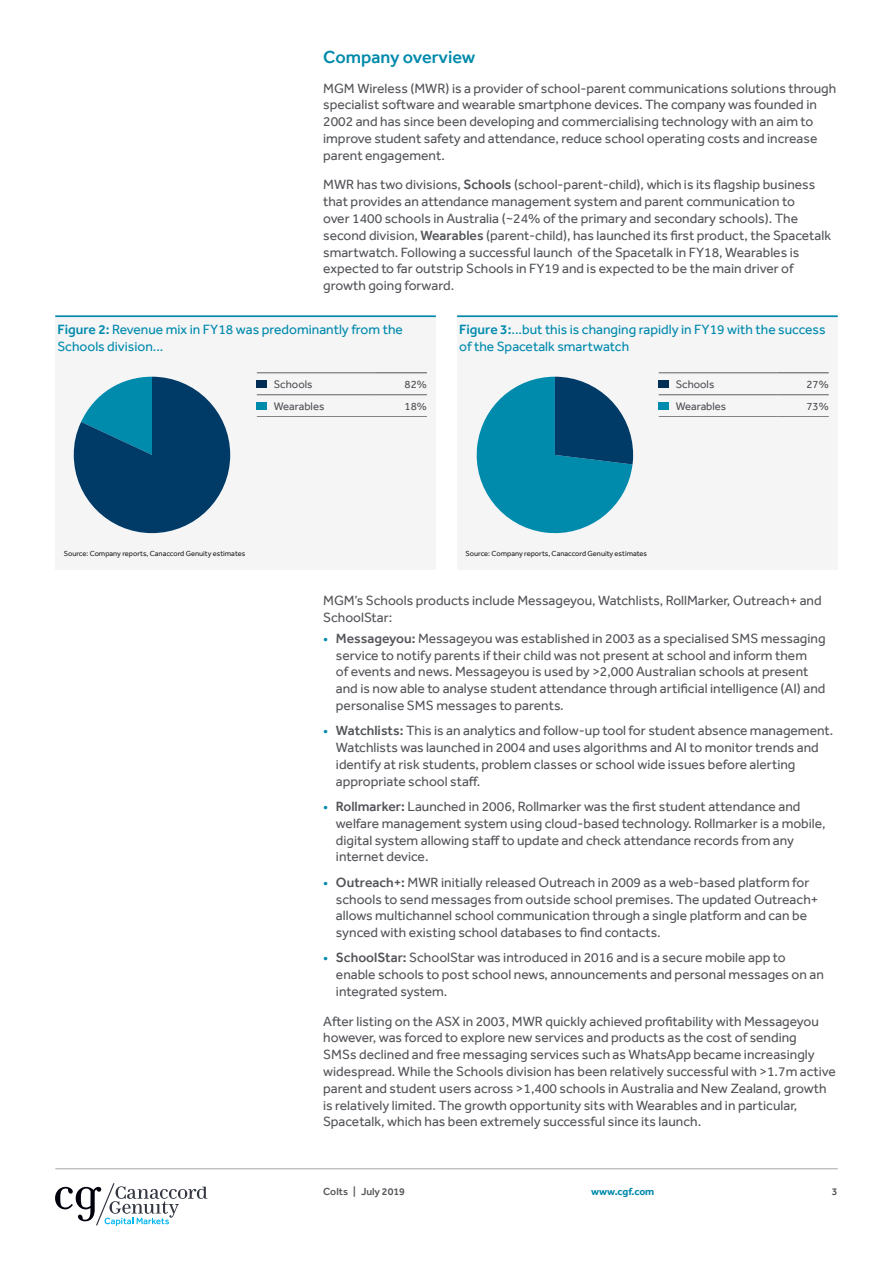
<style>
.page{position:relative;width:893px;height:1263px;background:#fff}
.page>*{position:absolute;margin:0;border:0;box-sizing:border-box;transform-origin:0 0}
.t1{font:500 18px "Effra";color:#008aac}
.Body_Text{font:13.8px/16.8px "Effra";color:#54555a}
.Body_Text-2{font:13.8px/16.8px "Effra";color:#008aac}
.t2{font:11.25px "Effra";color:#54555a}
.t3{font:500 10.5px "Effra";color:#54555a}
.t4{font:700 10.5px "Effra";color:#008aac}
.t5{font:7.5px "Effra";color:#231f20}
.s1{font-weight:500}
.s2{color:#008aac}
</style>
<div class="page">
<svg style="left:55px;top:1183px;width:152px;height:43px"></svg>
<hr style="left:55px;top:1168px;width:783px;height:1px;background:#a7a6a9">
<div style="left:55px;top:315px;width:381px;height:254px;background:#f5f5f6"></div>
<div style="left:457px;top:315px;width:381px;height:254px;background:#f5f5f6"></div>
<hr style="left:55px;top:315px;width:381px;height:2px;background:#008aac">
<hr style="left:457px;top:315px;width:381px;height:2px;background:#008aac">
<svg style="left:74px;top:377px;width:156px;height:156px"></svg>
<svg style="left:476px;top:377px;width:157px;height:157px"></svg>
<hr style="left:257px;top:373px;width:119px;height:1px;background:#64656a">
<hr style="left:257px;top:394px;width:119px;height:1px;background:#64656a">
<hr style="left:376px;top:394px;width:51px;height:1px;background:#64656a">
<hr style="left:257px;top:416px;width:119px;height:1px;background:#64656a">
<hr style="left:376px;top:416px;width:51px;height:1px;background:#64656a">
<hr style="left:376px;top:373px;width:51px;height:1px;background:#54555a">
<div style="left:257px;top:380px;width:10px;height:8px;background:#002e55"></div>
<div style="left:257px;top:402px;width:10px;height:8px;background:#008aac"></div>
<hr style="left:659px;top:373px;width:119px;height:1px;background:#64656a">
<hr style="left:659px;top:394px;width:119px;height:1px;background:#64656a">
<hr style="left:778px;top:394px;width:51px;height:1px;background:#64656a">
<hr style="left:659px;top:416px;width:119px;height:1px;background:#64656a">
<hr style="left:778px;top:416px;width:51px;height:1px;background:#64656a">
<hr style="left:778px;top:373px;width:51px;height:1px;background:#54555a">
<div style="left:659px;top:380px;width:10px;height:8px;background:#002e55"></div>
<div style="left:659px;top:402px;width:10px;height:8px;background:#008aac"></div>
<p class="t1" style="left:323px;top:46px;width:154px">Company overview</p>
<p class="Body_Text" style="left:323px;top:79px;width:515px">MGM Wireless (MWR) is a provider of school-parent communications solutions through specialist software and wearable smartphone devices. The company was founded in 2002 and has since been developing and commercialising technology with an aim to improve student safety and attendance, reduce school operating costs and increase parent engagement.</p>
<p class="Body_Text" style="left:323px;top:176px;width:509px">MWR has two divisions, <span class="s1">Schools</span> (school-parent-child), which is its flagship business that provides an attendance management system and parent communication to<br>over 1400 schools in Australia (~24% of the primary and secondary schools). The second division, <span class="s1">Wearables</span> (parent-child), has launched its first product, the Spacetalk smartwatch. Following a successful launch of the Spacetalk in FY18, Wearables is expected to far outstrip Schools in FY19 and is expected to be the main driver of growth going forward.</p>
<p class="Body_Text-2" style="left:57px;top:321px;width:347px"><span class="s1">Figure 2:</span> Revenue mix in FY18 was predominantly from the<br>Schools division...</p>
<p class="Body_Text-2" style="left:459px;top:321px;width:368px"><span class="s1">Figure 3:</span>...but this is changing rapidly in FY19 with the success of the Spacetalk smartwatch</p>
<p class="t2" style="left:274px;top:377px;width:40px">Schools</p>
<p class="t2" style="left:405px;top:377px;width:24px">82%</p>
<p class="t2" style="left:274px;top:399px;width:52px">Wearables</p>
<p class="t2" style="left:405px;top:399px;width:24px">18%</p>
<p class="t2" style="left:676px;top:377px;width:40px">Schools</p>
<p class="t2" style="left:806px;top:377px;width:24px">27%</p>
<p class="t2" style="left:676px;top:399px;width:52px">Wearables</p>
<p class="t2" style="left:806px;top:399px;width:24px">73%</p>
<p class="t5" style="left:64px;top:549px;width:183px">Source: Company reports, Canaccord Genuity estimates</p>
<p class="t5" style="left:466px;top:549px;width:183px">Source: Company reports, Canaccord Genuity estimates</p>
<p class="Body_Text" style="left:323px;top:592px;width:500px">MGM’s Schools products include Messageyou, Watchlists, RollMarker, Outreach+ and<br>SchoolStar:</p>
<p class="Body_Text" style="left:336px;top:630px;width:491px;text-indent:-13px"><span class="s2">•</span> <span class="s1">Messageyou:</span> Messageyou was established in 2003 as a specialised SMS messaging service to notify parents if their child was not present at school and inform them<br>of events and news. Messageyou is used by &gt;2,000 Australian schools at present and is now able to analyse student attendance through artificial intelligence (AI) and personalise SMS messages to parents.</p>
<p class="Body_Text" style="left:336px;top:722px;width:499px;text-indent:-13px"><span class="s2">•</span> <span class="s1">Watchlists:</span> This is an analytics and follow-up tool for student absence management.<br>Watchlists was launched in 2004 and uses algorithms and AI to monitor trends and identify at risk students, problem classes or school wide issues before alerting appropriate school staff.</p>
<p class="Body_Text" style="left:336px;top:798px;width:491px;text-indent:-13px"><span class="s2">•</span> <span class="s1">Rollmarker:</span> Launched in 2006, Rollmarker was the first student attendance and welfare management system using cloud-based technology. Rollmarker is a mobile, digital system allowing staff to update and check attendance records from any internet device.</p>
<p class="Body_Text" style="left:336px;top:874px;width:484px;text-indent:-13px"><span class="s2">•</span> <span class="s1">Outreach+:</span> MWR initially released Outreach in 2009 as a web-based platform for schools to send messages from outside school premises. The updated Outreach+ allows multichannel school communication through a single platform and can be synced with existing school databases to find contacts.</p>
<p class="Body_Text" style="left:336px;top:949px;width:489px;text-indent:-13px"><span class="s2">•</span> <span class="s1">SchoolStar:</span> SchoolStar was introduced in 2016 and is a secure mobile app to enable schools to post school news, announcements and personal messages on an integrated system.</p>
<p class="Body_Text" style="left:323px;top:1012px;width:514px">After listing on the ASX in 2003, MWR quickly achieved profitability with Messageyou however, was forced to explore new services and products as the cost of sending<br>SMSs declined and free messaging services such as WhatsApp became increasingly widespread. While the Schools division has been relatively successful with &gt;1.7m active parent and student users across &gt;1,400 schools in Australia and New Zealand, growth is relatively limited. The growth opportunity sits with Wearables and in particular, Spacetalk, which has been extremely successful since its launch.</p>
<p class="t3" style="left:323px;top:1185px;width:83px">Colts | July 2019</p>
<p class="t4" style="left:591px;top:1185px;width:65px">www.cgf.com</p>
<p class="t3" style="left:832px;top:1185px;width:7px">3</p>
</div>
